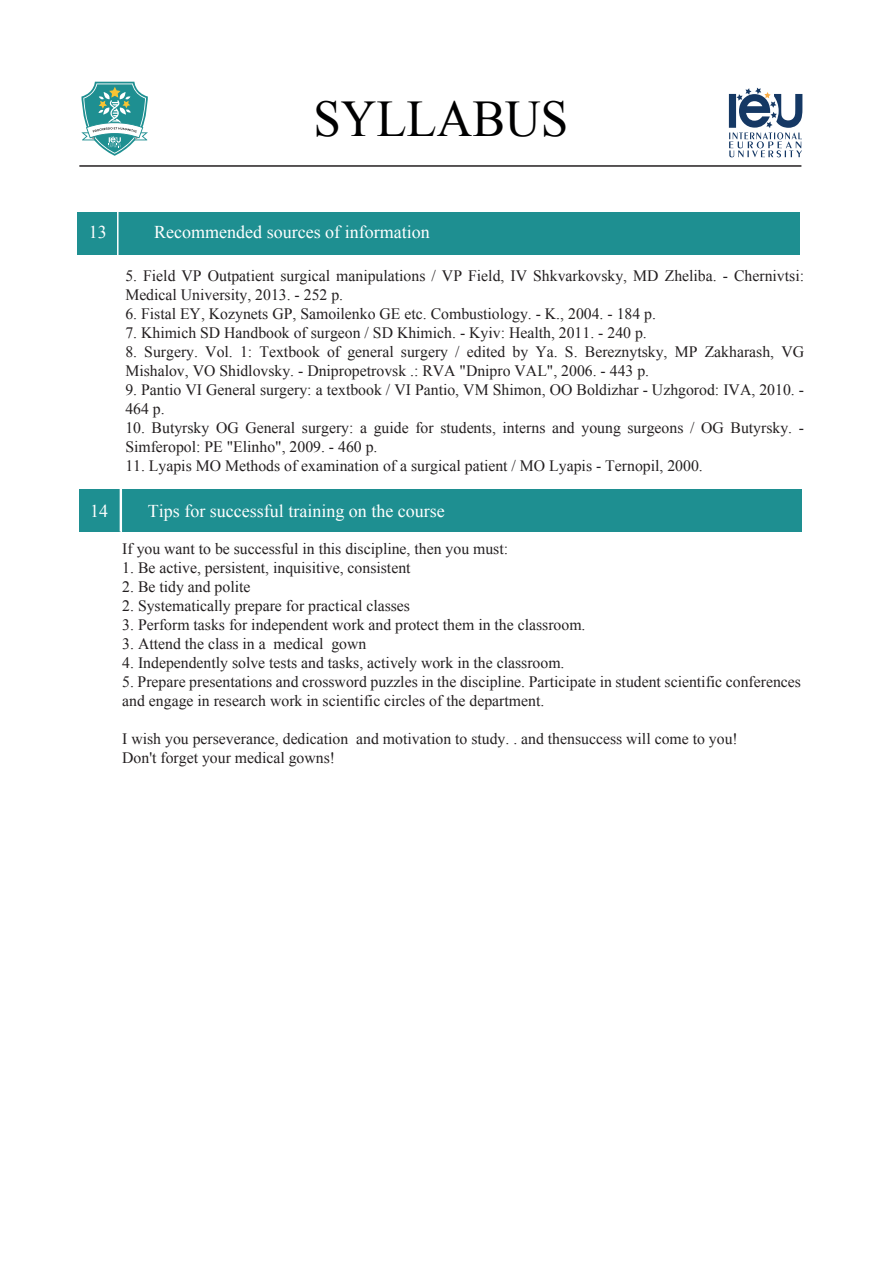
<style>
.page{position:relative;width:893px;height:1263px;background:#fff}
.page>*{position:absolute;margin:0;border:0;box-sizing:border-box;transform-origin:0 0}
.t1{font:51.45px "Times New Roman";color:#000001;scale:.96 1}
.t2{font:18px "Times New Roman";color:#fff}
.t3{font:15.9px/19px "Times New Roman";color:#231f20}
</style>
<div class="page">
<div style="left:79px;top:489px;width:723px;height:43px;background:#1e8f91"></div>
<hr style="left:121px;top:485px;width:1px;height:51px;background:#fff">
<div style="left:77px;top:212px;width:723px;height:42px;background:#1e8f91"></div>
<hr style="left:117px;top:208px;width:2px;height:51px;background:#fff">
<svg style="left:729px;top:88px;width:73px;height:69px"></svg>
<hr style="left:79px;top:165px;width:722px;height:2px;background:#231f20">
<svg style="left:81px;top:82px;width:67px;height:74px"></svg>
<hr style="left:120px;top:480px;width:1px;height:51px;background:#fff">
<h1 class="t1" style="left:313px;top:84px;width:267px">SYLLABUS</h1>
<p class="t2" style="left:89px;top:220px;width:20px">13</p>
<p class="t2" style="left:154px;top:220px;width:277px">Recommended sources of information</p>
<p class="t2" style="left:90px;top:499px;width:19px">14</p>
<p class="t3" style="left:125px;top:266px;width:680px">5. Field VP Outpatient surgical manipulations / VP Field, IV Shkvarkovsky, MD Zheliba. - Chernivtsi:<br>Medical University, 2013. - 252 p.</p>
<p class="t3" style="left:125px;top:304px;width:532px">6. Fistal EY, Kozynets GP, Samoilenko GE etc. Combustiology. - K., 2004. - 184 p.</p>
<p class="t3" style="left:125px;top:323px;width:523px">7. Khimich SD Handbook of surgeon / SD Khimich. - Kyiv: Health, 2011. - 240 p.</p>
<p class="t3" style="left:125px;top:342px;width:680px">8. Surgery. Vol. 1: Textbook of general surgery / edited by Ya. S. Bereznytsky, MP Zakharash, VG<br>Mishalov, VO Shidlovsky. - Dnipropetrovsk .: RVA "Dnipro VAL", 2006. - 443 p.</p>
<p class="t3" style="left:125px;top:380px;width:680px">9. Pantio VI General surgery: a textbook / VI Pantio, VM Shimon, OO Boldizhar - Uzhgorod: IVA, 2010. -<br>464 p.</p>
<p class="t3" style="left:125px;top:418px;width:680px">10. Butyrsky OG General surgery: a guide for students, interns and young surgeons / OG Butyrsky. -<br>Simferopol: PE "Elinho", 2009. - 460 p.</p>
<p class="t3" style="left:125px;top:456px;width:579px">11. Lyapis MO Methods of examination of a surgical patient / MO Lyapis - Ternopil, 2000.</p>
<p class="t2" style="left:148px;top:499px;width:298px">Tips for successful training on the course</p>
<p class="t3" style="left:122px;top:539px;width:387px">If you want to be successful in this discipline, then you must:</p>
<p class="t3" style="left:122px;top:558px;width:290px">1. Be active, persistent, inquisitive, consistent</p>
<p class="t3" style="left:122px;top:577px;width:130px">2. Be tidy and polite</p>
<p class="t3" style="left:122px;top:596px;width:289px">2. Systematically prepare for practical classes</p>
<p class="t3" style="left:122px;top:615px;width:465px">3. Perform tasks for independent work and protect them in the classroom.</p>
<p class="t3" style="left:122px;top:634px;width:246px">3. Attend the class in a medical gown</p>
<p class="t3" style="left:122px;top:653px;width:444px">4. Independently solve tests and tasks, actively work in the classroom.</p>
<p class="t3" style="left:122px;top:672px;width:680px">5. Prepare presentations and crossword puzzles in the discipline. Participate in student scientific conferences and engage in research work in scientific circles of the department.</p>
<p class="t3" style="left:122px;top:729px;width:617px">I wish you perseverance, dedication and motivation to study. . and thensuccess will come to you!<br>Don't forget your medical gowns!</p>
</div>
